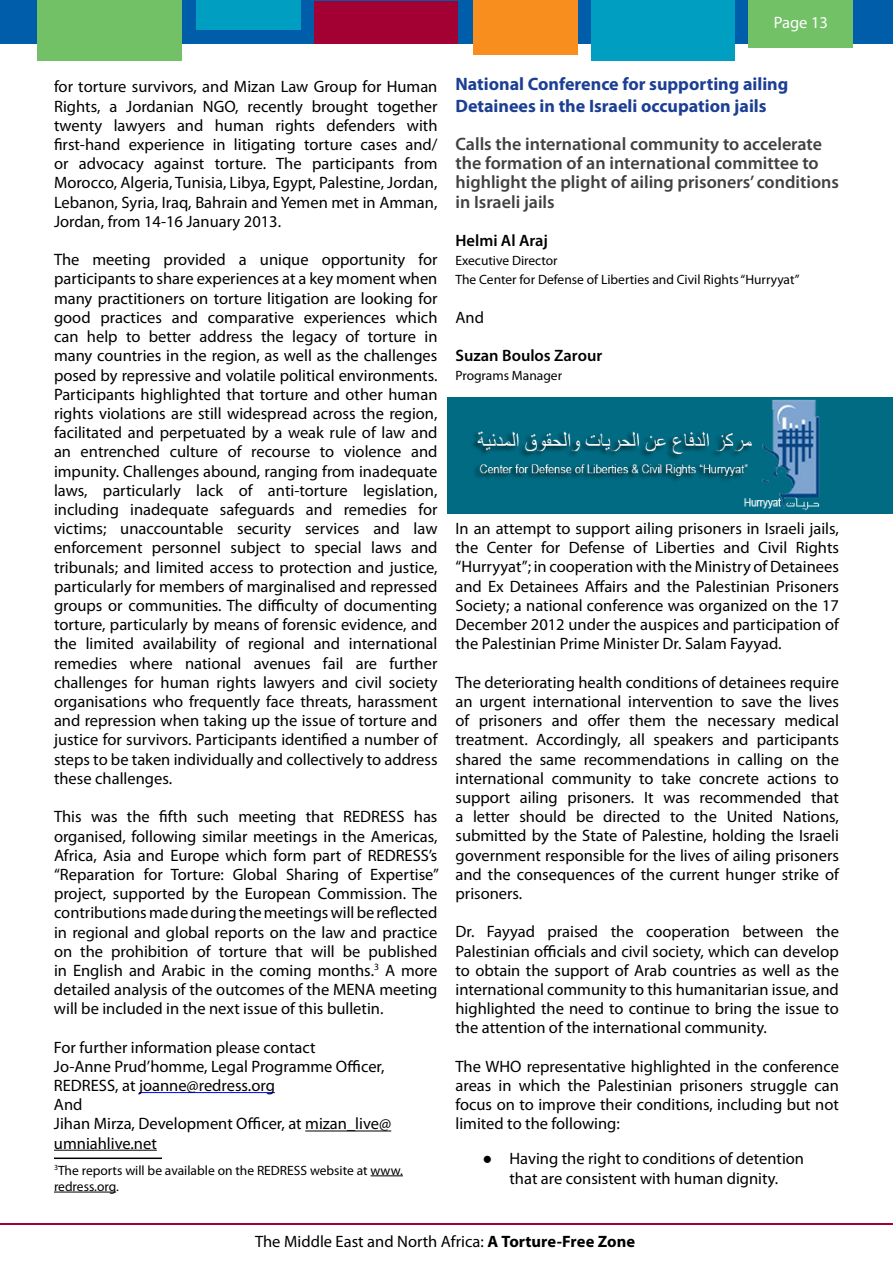
<style>
.page{position:relative;width:893px;height:1263px;background:#fff}
.page>*{position:absolute;margin:0;border:0;box-sizing:border-box;transform-origin:0 0}
.t1{font:600 18px/19.2px "Myriad Pro";color:#414042}
.t2{font:700 18px/21.6px "Myriad Pro";color:#1c3f94}
.t3{font:16.5px/19.2px "Myriad Pro";color:#000;text-align:justify}
.t4{font:600 16.5px "Myriad Pro";color:#000}
.t5{font:16.5px "Myriad Pro";color:#fff}
.t6{font:13.5px/16.2px "Myriad Pro";color:#000}
.s1{font-family:"Times New Roman"}
.s2{font-weight:700}
</style>
<div class="page">
<div style="left:0;top:1px;width:893px;height:43px;background:#005daa"></div>
<hr style="left:0;top:1223px;width:893px;height:2px;background:#a30134">
<div style="left:38px;top:0;width:144px;height:60px;background:#73c167"></div>
<div style="left:196px;top:0;width:105px;height:29px;background:#009fc2"></div>
<div style="left:315px;top:1px;width:143px;height:43px;background:#a30134"></div>
<div style="left:473px;top:0;width:105px;height:54px;background:#f78e1e"></div>
<div style="left:592px;top:0;width:143px;height:60px;background:#009fc2"></div>
<div style="left:748px;top:0;width:105px;height:47px;background:#73c167"></div>
<hr style="left:139px;top:1092px;width:136px;height:1px;background:#00f">
<hr style="left:305px;top:1130px;width:86px;height:1px;background:#000">
<hr style="left:54px;top:1150px;width:103px;height:1px;background:#000">
<hr style="left:54px;top:1157px;width:108px;height:2px;background:#000">
<hr style="left:371px;top:1175px;width:32px;height:1px;background:#000">
<hr style="left:54px;top:1192px;width:62px;height:1px;background:#000">
<div style="left:447px;top:397px;width:446px;height:117px;background:#006b83"></div>
<img style="left:473px;top:400px;width:347px;height:111px">
<p class="t5" style="left:774px;top:12px;width:56px">Page 13</p>
<p class="t3" style="left:54px;top:77px;width:385px">for torture survivors, and Mizan Law Group for Human Rights, a Jordanian NGO, recently brought together twenty lawyers and human rights defenders with first-hand experience in litigating torture cases and/ or advocacy against torture. The participants from Morocco, Algeria, Tunisia, Libya, Egypt, Palestine, Jordan, Lebanon, Syria, Iraq, Bahrain and Yemen met in Amman, Jordan, from 14-16 January 2013.</p>
<p class="t3" style="left:54px;top:250px;width:385px">The meeting provided a unique opportunity for participants to share experiences at a key moment when many practitioners on torture litigation are looking for good practices and comparative experiences which can help to better address the legacy of torture in many countries in the region, as well as the challenges posed by repressive and volatile political environments.<br>Participants highlighted that torture and other human rights violations are still widespread across the region, facilitated and perpetuated by a weak rule of law and an entrenched culture of recourse to violence and impunity. Challenges abound, ranging from inadequate laws, particularly lack of anti-torture legislation, including inadequate safeguards and remedies for victims; unaccountable security services and law enforcement personnel subject to special laws and tribunals; and limited access to protection and justice, particularly for members of marginalised and repressed groups or communities. The difficulty of documenting torture, particularly by means of forensic evidence, and the limited availability of regional and international remedies where national avenues fail are further challenges for human rights lawyers and civil society organisations who frequently face threats, harassment and repression when taking up the issue of torture and justice for survivors. Participants identified a number of steps to be taken individually and collectively to address these challenges.</p>
<p class="t3" style="left:54px;top:807px;width:386px">This was the fifth such meeting that REDRESS has organised, following similar meetings in the Americas, Africa, Asia and Europe which form part of REDRESS’s “Reparation for Torture: Global Sharing of Expertise” project, supported by the European Commission. The contributions made during the meetings will be reflected in regional and global reports on the law and practice on the prohibition of torture that will be published in English and Arabic in the coming months.<sup>3</sup> A more detailed analysis of the outcomes of the MENA meeting will be included in the next issue of this bulletin.</p>
<p class="t3" style="left:54px;top:1037px;width:339px;text-align:left">For further information please contact<br>Jo-Anne Prud’homme, Legal Programme Officer,<br>REDRESS, at joanne@redress.org<br>And<br>Jihan Mirza, Development Officer, at mizan_live@ umniahlive.net</p>
<p class="t6" style="left:54px;top:1162px;width:350px"><sup>3</sup>The reports will be available on the REDRESS website at www. redress.org.</p>
<p class="t2" style="left:455px;top:73px;width:334px">National Conference for supporting ailing<br>Detainees in the Israeli occupation jails</p>
<p class="t1" style="left:455px;top:134px;width:385px">Calls the international community to accelerate the formation of an international committee to highlight the plight of ailing prisoners’ conditions in Israeli jails</p>
<p class="t4" style="left:455px;top:230px;width:94px">Helmi Al Araj</p>
<p class="t6" style="left:455px;top:251px;width:346px;line-height:19.2px">Executive Director<br>The Center for Defense of Liberties and Civil Rights “Hurryyat”</p>
<p class="t3" style="left:455px;top:307px;width:30px">And</p>
<p class="t4" style="left:455px;top:345px;width:148px">Suzan Boulos Zarour</p>
<p class="t6" style="left:455px;top:368px;width:108px">Programs Manager</p>
<p class="t3" style="left:455px;top:519px;width:385px">In an attempt to support ailing prisoners in Israeli jails, the Center for Defense of Liberties and Civil Rights “Hurryyat”; in cooperation with the Ministry of Detainees and Ex Detainees Affairs and the Palestinian Prisoners Society; a national conference was organized on the 17<br>December 2012 under the auspices and participation of the Palestinian Prime Minister Dr. Salam Fayyad.</p>
<p class="t3" style="left:455px;top:672px;width:385px">The deteriorating health conditions of detainees require an urgent international intervention to save the lives of prisoners and offer them the necessary medical treatment. Accordingly, all speakers and participants shared the same recommendations in calling on the international community to take concrete actions to support ailing prisoners. It was recommended that a letter should be directed to the United Nations, submitted by the State of Palestine, holding the Israeli government responsible for the lives of ailing prisoners and the consequences of the current hunger strike of prisoners.</p>
<p class="t3" style="left:455px;top:922px;width:385px">Dr. Fayyad praised the cooperation between the Palestinian officials and civil society, which can develop to obtain the support of Arab countries as well as the international community to this humanitarian issue, and highlighted the need to continue to bring the issue to the attention of the international community.</p>
<p class="t3" style="left:455px;top:1056px;width:385px">The WHO representative highlighted in the conference areas in which the Palestinian prisoners struggle can focus on to improve their conditions, including but not limited to the following:</p>
<p class="t3" style="left:482px;top:1148px;width:323px;line-height:19.8px;text-align:center"><span class="s1">●</span> Having the right to conditions of detention that are consistent with human dignity.</p>
<p class="t3" style="left:255px;top:1231px;width:382px">The Middle East and North Africa: <span class="s2">A Torture-Free Zone</span></p>
</div>
